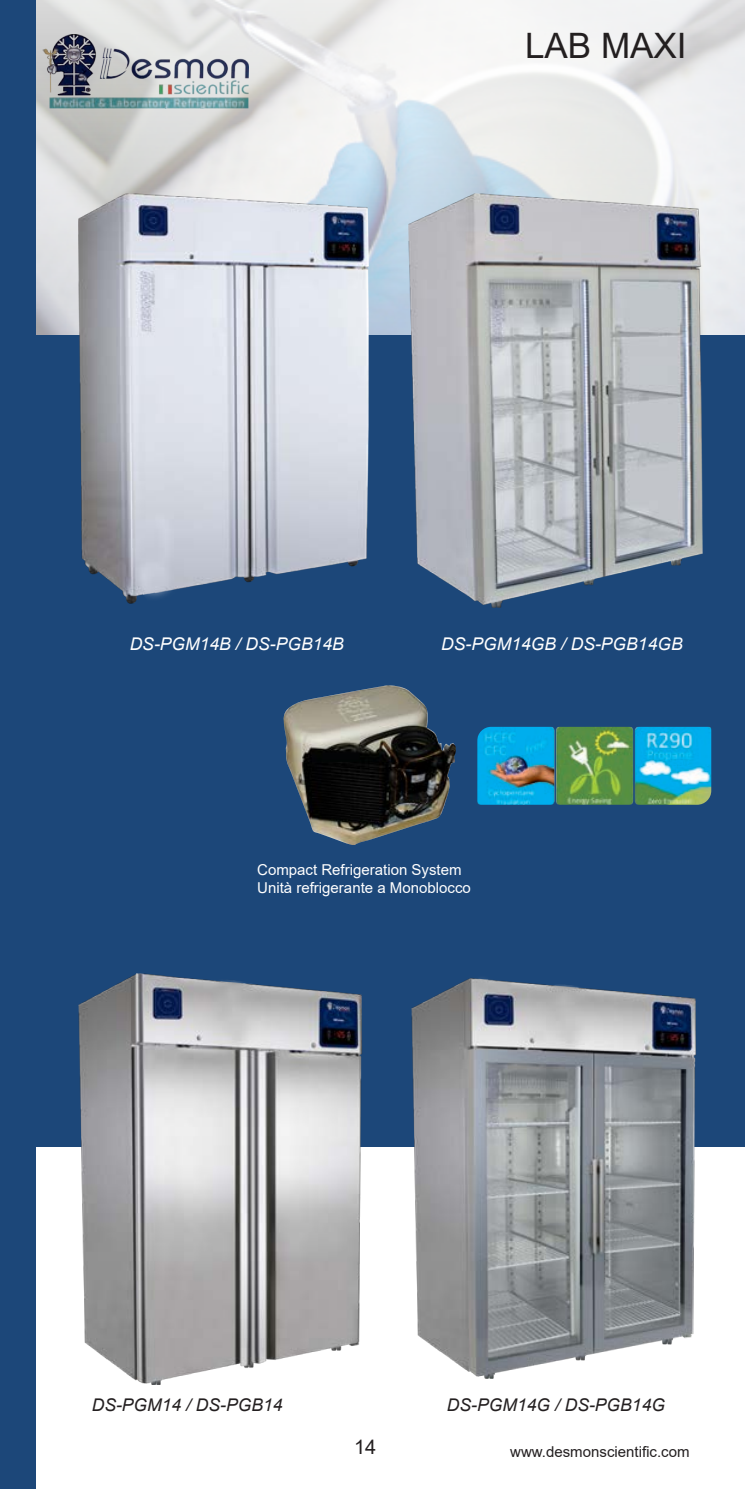
<style>
.page{position:relative;width:745px;height:1489px;background:#fff}
.page>*{position:absolute;margin:0;border:0;box-sizing:border-box;transform-origin:0 0}
.t1{font:35px "Arial";color:#231f20}
.t2{font:20px "Arial";color:#231f20}
.t3{font:italic 17.5px "Arial";color:#fff}
.t4{font:italic 17.5px "Arial";color:#231f20}
.t5{font:15px "Arial";color:#fff}
.t6{font:15px "Arial";color:#231f20}
</style>
<div class="page">
<img style="left:35px;top:0;width:709px;height:335px">
<div style="left:0;top:0;width:35px;height:1488px;background:#1c4779"></div>
<div style="left:24px;top:335px;width:720px;height:811px;background:#1c4779"></div>
<img style="left:411px;top:978px;width:291px;height:400px">
<img style="left:78px;top:973px;width:291px;height:411px">
<img style="left:78px;top:193px;width:291px;height:411px">
<img style="left:408px;top:193px;width:294px;height:415px">
<img style="left:283px;top:685px;width:172px;height:160px">
<img style="left:477px;top:726px;width:233px;height:78px">
<p class="t1" style="left:524px;top:22px;width:163px">LAB MAXI</p>
<p class="t3" style="left:130px;top:632px;width:215px">DS-PGM14B / DS-PGB14B</p>
<p class="t3" style="left:441px;top:632px;width:243px">DS-PGM14GB / DS-PGB14GB</p>
<p class="t5" style="left:257px;top:859px;width:206px">Compact Refrigeration System</p>
<p class="t5" style="left:257px;top:877px;width:215px">Unità refrigerante a Monoblocco</p>
<p class="t4" style="left:92px;top:1393px;width:192px">DS-PGM14 / DS-PGB14</p>
<p class="t4" style="left:446px;top:1393px;width:219px">DS-PGM14G / DS-PGB14G</p>
<h2 class="t2" style="left:354px;top:1432px;width:24px">14</h2>
<p class="t6" style="left:510px;top:1441px;width:181px">www.desmonscientific.com</p>
</div>
